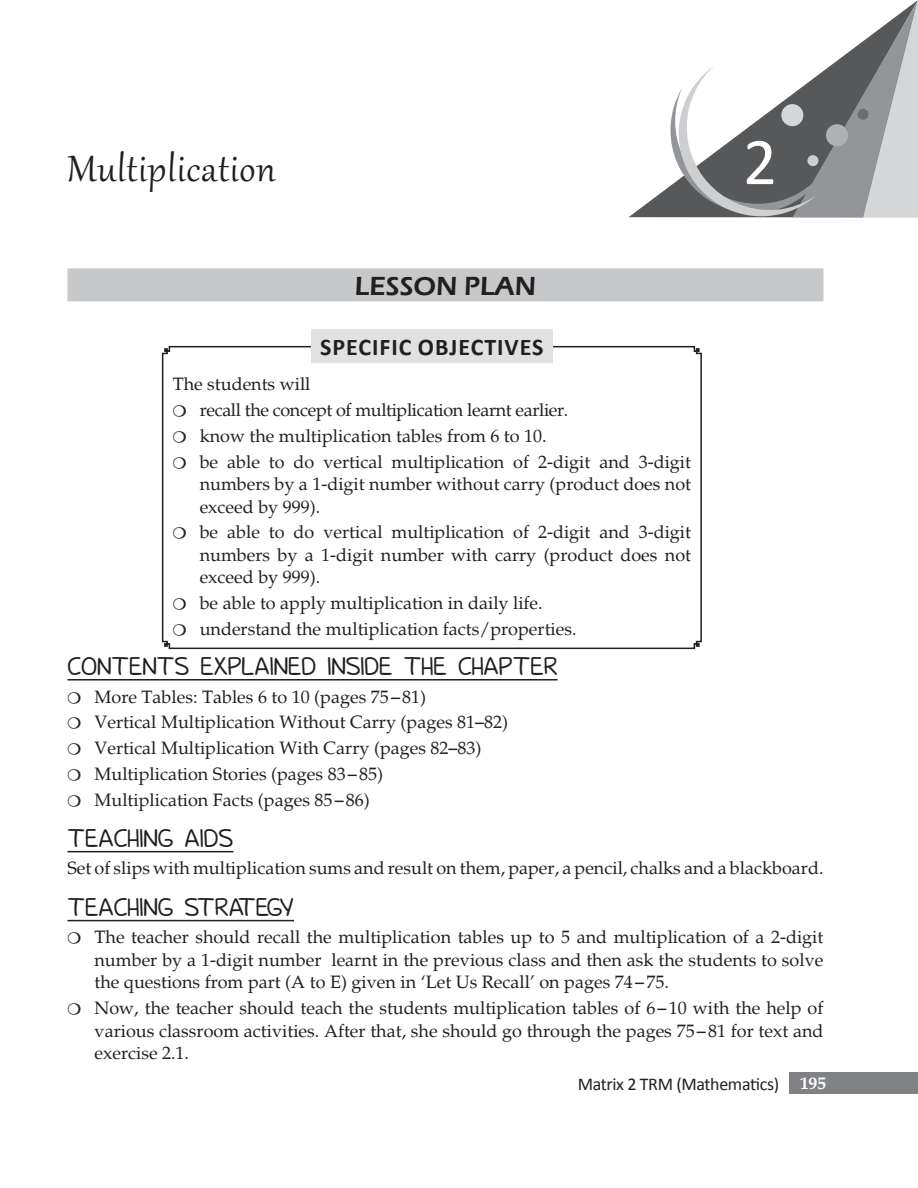
<style>
.page{position:relative;width:918px;height:1188px;background:#fff}
.page>*{position:absolute;margin:0;border:0;box-sizing:border-box;transform-origin:0 0}
.t1{font:67.5px "Calibri";color:#fff}
.t2{font:45px "Gabriola";letter-spacing:.02em;color:#231f20}
.Lesson_plan{font:600 27px "Eras ITC";color:#231f20}
.Heading_1{font:700 24px "Calibri";letter-spacing:.04em;color:#231f20}
.Heading_2{font:22.5px "Donald";color:#231f20}
.Sub_para{font:18px/22.5px "Palatino";color:#231f20;text-align:justify}
.Body_text{font:18px "Palatino";color:#231f20}
.Sub_para-2{font:18px "Palatino";letter-spacing:-.02em;color:#231f20}
.t3{font:18px "Calibri";letter-spacing:-.02em;color:#231f20}
.s1{font-family:"Palatino";font-weight:700;color:#fff}
</style>
<div class="page">
<svg style="left:629px;top:188px;width:38px;height:29px"></svg>
<svg style="left:667px;top:0;width:251px;height:218px"></svg>
<div style="left:790px;top:1072px;width:128px;height:22px;background:#808285"></div>
<hr style="left:68px;top:679px;width:490px;height:2px;background:#231f20">
<hr style="left:68px;top:851px;width:166px;height:1px;background:#231f20">
<hr style="left:68px;top:920px;width:226px;height:1px;background:#231f20">
<svg style="left:161px;top:345px;width:541px;height:305px"></svg>
<div style="left:311px;top:329px;width:241px;height:34px;background:#e0e1e3"></div>
<div style="left:68px;top:268px;width:756px;height:33px;background:#c7c8ca"></div>
<svg style="left:173px;top:405px;width:13px;height:12px"></svg>
<svg style="left:173px;top:431px;width:13px;height:11px"></svg>
<svg style="left:173px;top:457px;width:13px;height:11px"></svg>
<svg style="left:173px;top:527px;width:13px;height:12px"></svg>
<svg style="left:173px;top:598px;width:13px;height:12px"></svg>
<svg style="left:173px;top:624px;width:13px;height:11px"></svg>
<p class="t2" style="left:68px;top:139px;width:210px">Multiplication</p>
<p class="Lesson_plan" style="left:355px;top:270px;width:183px">LESSON PLAN</p>
<p class="Heading_1" style="left:320px;top:332px;width:225px">SPECIFIC OBJECTIVES</p>
<p class="Body_text" style="left:173px;top:374px;width:139px">The students will</p>
<p class="Sub_para-2" style="left:200px;top:400px;width:370px">recall the concept of multiplication learnt earlier.</p>
<p class="Sub_para" style="left:200px;top:425px;width:348px">know the multiplication tables from 6 to 10.</p>
<p class="Sub_para" style="left:200px;top:451px;width:493px">be able to do vertical multiplication of 2-digit and 3-digit numbers by a 1-digit number without carry (product does not exceed by 999).</p>
<p class="Sub_para" style="left:200px;top:521px;width:493px">be able to do vertical multiplication of 2-digit and 3-digit numbers by a 1-digit number with carry (product does not exceed by 999).</p>
<p class="Sub_para" style="left:200px;top:592px;width:345px">be able to apply multiplication in daily life.</p>
<p class="Sub_para" style="left:200px;top:618px;width:378px">understand the multiplication facts/properties.</p>
<p class="t1" style="left:743px;top:120px;width:36px">2</p>
<p class="Heading_2" style="left:68px;top:656px;width:492px">CONTENTS EXPLAINED INSIDE THE CHAPTER</p>
<p class="Sub_para" style="left:95px;top:686px;width:333px">More Tables: Tables 6 to 10 (pages 75 – 81)</p>
<p class="Sub_para" style="left:95px;top:711px;width:415px">Vertical Multiplication Without Carry (pages 81–82)</p>
<p class="Sub_para" style="left:95px;top:737px;width:389px">Vertical Multiplication With Carry (pages 82–83)</p>
<p class="Sub_para" style="left:95px;top:763px;width:290px">Multiplication Stories (pages 83 – 85)</p>
<p class="Sub_para" style="left:95px;top:789px;width:277px">Multiplication Facts (pages 85 – 86)</p>
<p class="Heading_2" style="left:68px;top:828px;width:168px">TEACHING AIDS</p>
<p class="Body_text" style="left:68px;top:858px;width:758px">Set of slips with multiplication sums and result on them, paper, a pencil, chalks and a blackboard.</p>
<p class="Heading_2" style="left:68px;top:897px;width:228px">TEACHING STRATEGY</p>
<p class="Sub_para" style="left:94px;top:926px;width:730px">The teacher should recall the multiplication tables up to 5 and multiplication of a 2-digit number by a 1-digit number learnt in the previous class and then ask the students to solve the questions from part (A to E) given in ‘Let Us Recall’ on pages 74–75.</p>
<p class="Sub_para" style="left:94px;top:997px;width:731px">Now, the teacher should teach the students multiplication tables of 6–10 with the help of various classroom activities. After that, she should go through the pages 75–81 for text and exercise 2.1.</p>
<p class="t3" style="left:578px;top:1073px;width:250px">Matrix 2 TRM (Mathematics) <span class="s1">195</span></p>
</div>
